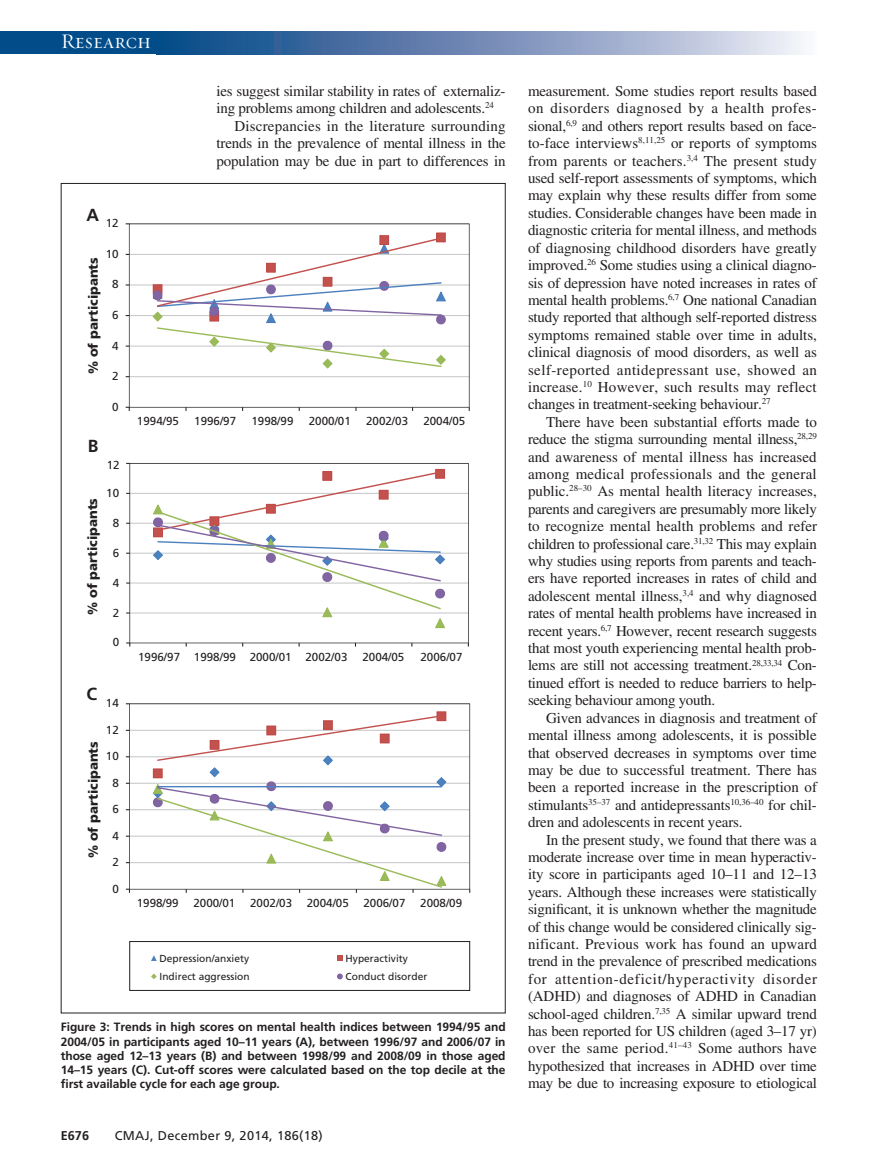
<style>
.page{position:relative;width:878px;height:1175px;background:#fff}
.page>*{position:absolute;margin:0;border:0;box-sizing:border-box;transform-origin:0 0}
.t1{font:21px "Requiem Display HTF Small Caps";letter-spacing:.005em;color:#fff}
.t2{font:700 17.4px "Frutiger LT Std";color:#231f20}
.t3{font:15px/17.4px "Times LT Std";letter-spacing:-.015em;color:#231f20;text-align:justify}
.t4{font:900 13.05px "Frutiger LT Std";color:#231f20}
.t5{font:12.75px "Frutiger LT Std";letter-spacing:.025em;color:#231f20}
.t6{font:700 12.75px "Frutiger LT Std";color:#231f20}
.FIG{font:700 12px/14.2px "Frutiger LT Std";letter-spacing:-.005em;color:#231f20;text-align:justify}
.t7{font:11.55px "Frutiger LT Std";color:#231f20}
.t8{font:10.2px "Frutiger LT Std";color:#231f20}
</style>
<div class="page">
<svg style="left:164px;top:32px;width:638px;height:22px;background:#7691b9"></svg>
<div style="left:0;top:32px;width:164px;height:22px;background:#014c89"></div>
<svg style="left:129px;top:223px;width:340px;height:184px"></svg>
<svg style="left:152px;top:232px;width:294px;height:136px"></svg>
<svg style="left:129px;top:463px;width:339px;height:180px"></svg>
<svg style="left:153px;top:469px;width:292px;height:159px"></svg>
<svg style="left:129px;top:703px;width:341px;height:186px"></svg>
<svg style="left:126px;top:888px;width:4px;height:4px"></svg>
<svg style="left:153px;top:711px;width:293px;height:181px"></svg>
<svg style="left:151px;top:955px;width:6px;height:6px"></svg>
<svg style="left:337px;top:955px;width:6px;height:6px"></svg>
<svg style="left:151px;top:973px;width:6px;height:6px"></svg>
<svg style="left:337px;top:973px;width:6px;height:6px"></svg>
<div style="left:129px;top:941px;width:341px;height:49px;border:1px solid #231f20"></div>
<h1 class="t1" style="left:61px;top:29px;width:92px">Research</h1>
<p class="t2" style="left:86px;top:205px;width:14px">A</p>
<p class="t7" style="left:106px;top:216px;width:14px">12</p>
<p class="t7" style="left:106px;top:247px;width:14px">10</p>
<p class="t4" style="left:85px;top:374px;width:119px;rotate:-90deg">% of participants</p>
<p class="t7" style="left:112px;top:278px;width:8px">8</p>
<p class="t7" style="left:112px;top:308px;width:8px">6</p>
<p class="t7" style="left:112px;top:339px;width:8px">4</p>
<p class="t7" style="left:112px;top:369px;width:8px">2</p>
<p class="t7" style="left:112px;top:400px;width:8px">0</p>
<p class="t3" style="left:216px;top:82px;width:290px">ies suggest similar stability in rates of externaliz&shy;ing problems among children and adolescents.<sup>24</sup></p>
<p class="t3" style="left:216px;top:117px;width:290px;text-indent:18px">Discrepancies in the literature surrounding trends in the prevalence of mental illness in the population may be due in part to differences in</p>
<p class="t2" style="left:88px;top:435px;width:12px">B</p>
<p class="t7" style="left:107px;top:458px;width:14px">12</p>
<p class="t7" style="left:106px;top:486px;width:14px">10</p>
<p class="t4" style="left:85px;top:615px;width:119px;rotate:-90deg">% of participants</p>
<p class="t7" style="left:113px;top:516px;width:8px">8</p>
<p class="t7" style="left:113px;top:546px;width:8px">6</p>
<p class="t7" style="left:113px;top:576px;width:8px">4</p>
<p class="t7" style="left:113px;top:605px;width:8px">2</p>
<p class="t7" style="left:113px;top:635px;width:8px">0</p>
<p class="t2" style="left:86px;top:684px;width:12px">C</p>
<p class="t7" style="left:106px;top:696px;width:14px">14</p>
<p class="t7" style="left:106px;top:723px;width:14px">12</p>
<p class="t4" style="left:85px;top:858px;width:119px;rotate:-90deg">% of participants</p>
<p class="t7" style="left:106px;top:749px;width:14px">10</p>
<p class="t7" style="left:112px;top:776px;width:8px">8</p>
<p class="t7" style="left:112px;top:802px;width:8px">6</p>
<p class="t7" style="left:112px;top:829px;width:8px">4</p>
<p class="t7" style="left:112px;top:855px;width:8px">2</p>
<p class="t7" style="left:112px;top:881px;width:8px">0</p>
<p class="t7" style="left:137px;top:414px;width:43px">1994/95</p>
<p class="t7" style="left:194px;top:414px;width:43px">1996/97</p>
<p class="t7" style="left:251px;top:414px;width:43px">1998/99</p>
<p class="t7" style="left:309px;top:414px;width:43px">2000/01</p>
<p class="t7" style="left:366px;top:414px;width:44px">2002/03</p>
<p class="t7" style="left:423px;top:414px;width:43px">2004/05</p>
<p class="t7" style="left:138px;top:650px;width:211px">1996/97 1998/99 2000/01 2002/03</p>
<p class="t7" style="left:362px;top:650px;width:43px">2004/05</p>
<p class="t7" style="left:420px;top:650px;width:44px">2006/07</p>
<p class="t7" style="left:137px;top:896px;width:43px">1998/99</p>
<p class="t7" style="left:193px;top:896px;width:43px">2000/01</p>
<p class="t7" style="left:250px;top:896px;width:43px">2002/03</p>
<p class="t7" style="left:307px;top:896px;width:43px">2004/05</p>
<p class="t7" style="left:363px;top:896px;width:43px">2006/07</p>
<p class="t7" style="left:420px;top:896px;width:43px">2008/09</p>
<p class="t8" style="left:159px;top:952px;width:91px">Depression/anxiety</p>
<p class="t8" style="left:345px;top:952px;width:64px">Hyperactivity</p>
<p class="t8" style="left:159px;top:970px;width:92px">Indirect aggression</p>
<p class="t8" style="left:345px;top:970px;width:83px">Conduct disorder</p>
<p class="FIG" style="left:61px;top:1020px;width:446px">Figure 3: Trends in high scores on mental health indices between 1994/95 and 2004/05 in participants aged 10–11 years (A), between 1996/97 and 2006/07 in those aged 12–13 years (B) and between 1998/99 and 2008/09 in those aged 14–15 years (C). Cut-off scores were calculated based on the top decile at the first available cycle for each age group.</p>
<p class="t6" style="left:61px;top:1127px;width:30px">E676</p>
<p class="t5" style="left:115px;top:1127px;width:209px">CMAJ, December 9, 2014, 186(18)</p>
<p class="t3" style="left:528px;top:82px;width:290px">measurement. Some studies report results based on disorders diagnosed by a health profes&shy;sional,<sup>6,9</sup> and others report results based on face&shy;to-face interviews<sup>8,11,25</sup> or reports of symptoms from parents or teachers.<sup>3,4</sup> The present study used self-report assessments of symptoms, which may explain why these results differ from some studies. Considerable changes have been made in diagnostic criteria for mental illness, and methods of diagnosing childhood disorders have greatly improved.<sup>26</sup> Some studies using a clinical diagno&shy;sis of depression have noted increases in rates of mental health problems.<sup>6,7</sup> One national Canadian study reported that although self-reported distress symptoms remained stable over time in adults, clinical diagnosis of mood disorders, as well as self-reported antidepressant use, showed an increase.<sup>10</sup> However, such results may reflect changes in treatment-seeking behaviour.<sup>27</sup></p>
<p class="t3" style="left:528px;top:413px;width:290px;text-indent:18px">There have been substantial efforts made to reduce the stigma surrounding mental illness,<sup>28,29 </sup>and awareness of mental illness has increased among medical professionals and the general public.<sup>28–30</sup> As mental health literacy increases, parents and caregivers are presumably more likely to recognize mental health problems and refer children to professional care.<sup>31,32</sup> This may explain why studies using reports from parents and teach&shy;ers have reported increases in rates of child and adolescent mental illness,<sup>3,4</sup> and why diagnosed rates of mental health problems have increased in recent years.<sup>6,7</sup> However, recent research suggests that most youth experiencing mental health prob&shy;lems are still not accessing treatment.<sup>28,33,34</sup> Con&shy;tinued effort is needed to reduce barriers to help&shy;seeking behaviour among youth.</p>
<p class="t3" style="left:528px;top:709px;width:291px;text-indent:18px">Given advances in diagnosis and treatment of mental illness among adolescents, it is possible that observed decreases in symptoms over time may be due to successful treatment. There has been a reported increase in the prescription of stimulants<sup>35–37</sup> and antidepressants<sup>10,36–40</sup> for chil&shy;dren and adolescents in recent years.</p>
<p class="t3" style="left:528px;top:830px;width:290px;text-indent:18px">In the present study, we found that there was a moderate increase over time in mean hyperactiv&shy;ity score in participants aged 10–11 and 12–13 years. Although these increases were statistically significant, it is unknown whether the magnitude of this change would be considered clinically sig&shy;nificant. Previous work has found an upward trend in the prevalence of prescribed medications for attention-deficit/hyperactivity disorder (ADHD) and diagnoses of ADHD in Canadian school-aged children.<sup>7,35</sup> A similar upward trend has been reported for US children (aged 3–17 yr) over the same period.<sup>41–43</sup> Some authors have hypothesized that increases in ADHD over time may be due to increasing exposure to etiological</p>
</div>
